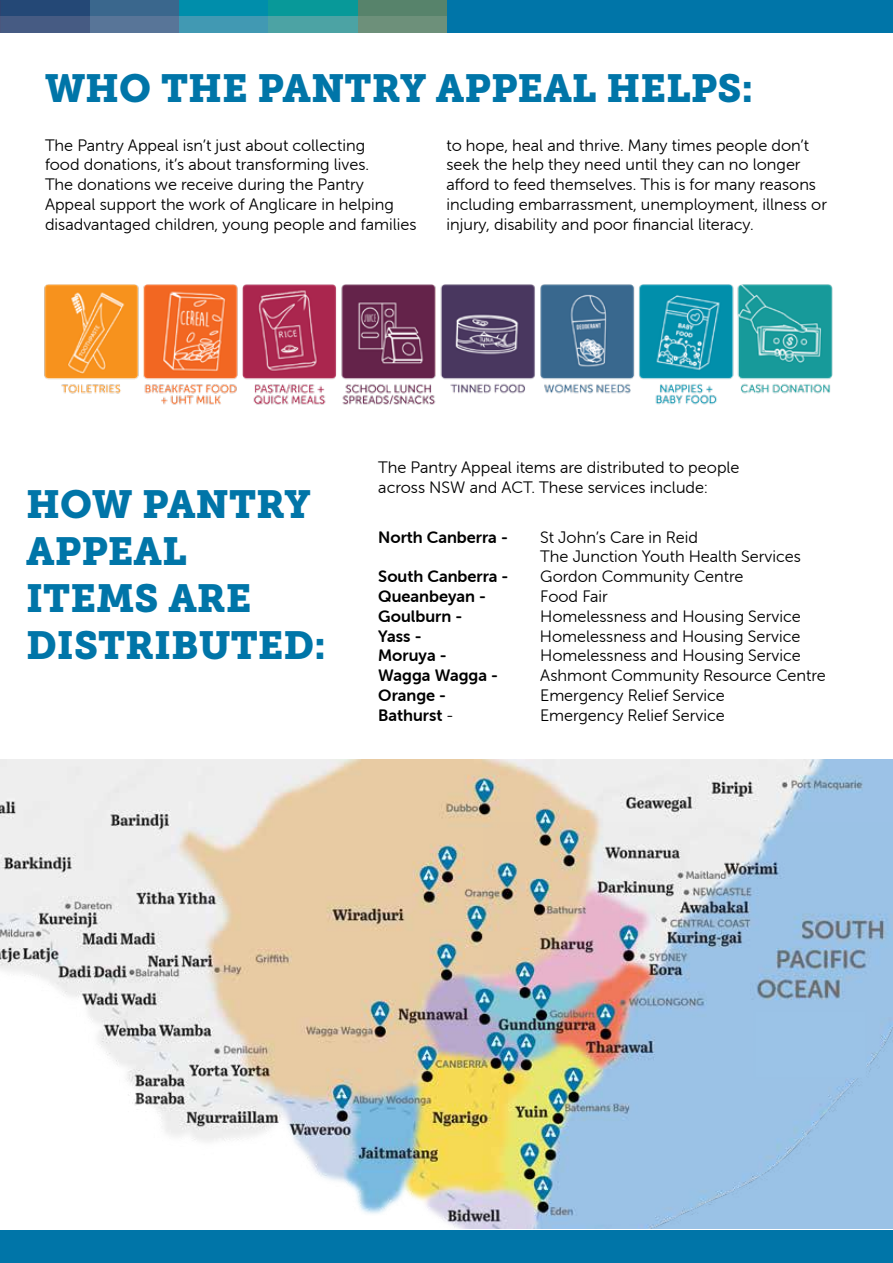
<style>
.page{position:relative;width:893px;height:1263px;background:#fff}
.page>*{position:absolute;margin:0;border:0;box-sizing:border-box;transform-origin:0 0}
.t1{font:39px/46.8px "Museo Slab 900";color:#0075a8}
.t2{font:16.5px/19.8px "Museo Sans Rounded 300";color:#000}
.t3{font:16.5px "Museo Sans Rounded 700";color:#000}
.s1{font-family:"Museo Sans Rounded 300"}
</style>
<div class="page">
<div style="left:0;top:0;width:893px;height:33px;background:#0075a8"></div>
<div style="left:0;top:1230px;width:893px;height:33px;background:#0075a8"></div>
<div style="left:357px;top:0;width:89px;height:16px;background:#57836b"></div>
<div style="left:268px;top:0;width:89px;height:16px;background:#089999"></div>
<div style="left:179px;top:0;width:89px;height:16px;background:#008eab"></div>
<div style="left:89px;top:0;width:90px;height:16px;background:#3a678d"></div>
<div style="left:0;top:0;width:89px;height:16px;background:#244876"></div>
<div style="left:357px;top:16px;width:89px;height:17px;background:#6d907a"></div>
<div style="left:268px;top:16px;width:89px;height:17px;background:#4ca3a4"></div>
<div style="left:179px;top:16px;width:89px;height:17px;background:#4199b3"></div>
<div style="left:89px;top:16px;width:90px;height:17px;background:#587598"></div>
<div style="left:0;top:16px;width:89px;height:17px;background:#465b83"></div>
<img style="left:44px;top:284px;width:789px;height:121px">
<img style="left:0;top:760px;width:893px;height:469px">
<div style="left:754px;top:1010px;width:112px;height:68px;background:#9bc3e7"></div>
<h1 class="t1" style="left:45px;top:65px;width:710px">WHO THE PANTRY APPEAL HELPS:</h1>
<p class="t2" style="left:45px;top:135px;width:373px">The Pantry Appeal isn’t just about collecting<br>food donations, it’s about transforming lives.<br>The donations we receive during the Pantry Appeal support the work of Anglicare in helping disadvantaged children, young people and families</p>
<p class="t2" style="left:446px;top:135px;width:382px">to hope, heal and thrive. Many times people don’t seek the help they need until they can no longer afford to feed themselves. This is for many reasons including embarrassment, unemployment, illness or injury, disability and poor financial literacy.</p>
<h1 class="t1" style="left:26px;top:481px;width:301px">HOW PANTRY<br>APPEAL<br>ITEMS ARE<br>DISTRIBUTED:</h1>
<p class="t2" style="left:378px;top:457px;width:363px">The Pantry Appeal items are distributed to people across NSW and ACT. These services include:</p>
<p class="t3" style="left:378px;top:528px;width:131px">North Canberra -</p>
<p class="t2" style="left:540px;top:527px;width:262px">St John’s Care in Reid<br>The Junction Youth Health Services</p>
<p class="t3" style="left:378px;top:567px;width:132px">South Canberra -</p>
<p class="t2" style="left:540px;top:567px;width:205px">Gordon Community Centre</p>
<p class="t3" style="left:378px;top:587px;width:109px">Queanbeyan -</p>
<p class="t2" style="left:540px;top:586px;width:69px">Food Fair</p>
<p class="t3" style="left:378px;top:607px;width:85px">Goulburn -</p>
<p class="t2" style="left:540px;top:606px;width:262px">Homelessness and Housing Service</p>
<p class="t3" style="left:378px;top:627px;width:45px">Yass -</p>
<p class="t2" style="left:540px;top:626px;width:262px">Homelessness and Housing Service</p>
<p class="t3" style="left:378px;top:646px;width:70px">Moruya -</p>
<p class="t2" style="left:540px;top:646px;width:262px">Homelessness and Housing Service</p>
<p class="t3" style="left:378px;top:666px;width:121px">Wagga Wagga -</p>
<p class="t2" style="left:540px;top:666px;width:287px">Ashmont Community Resource Centre</p>
<p class="t3" style="left:378px;top:686px;width:69px">Orange -</p>
<p class="t2" style="left:540px;top:685px;width:186px">Emergency Relief Service</p>
<p class="t3" style="left:378px;top:706px;width:77px">Bathurst <span class="s1">-</span></p>
<p class="t2" style="left:540px;top:705px;width:186px">Emergency Relief Service</p>
</div>
